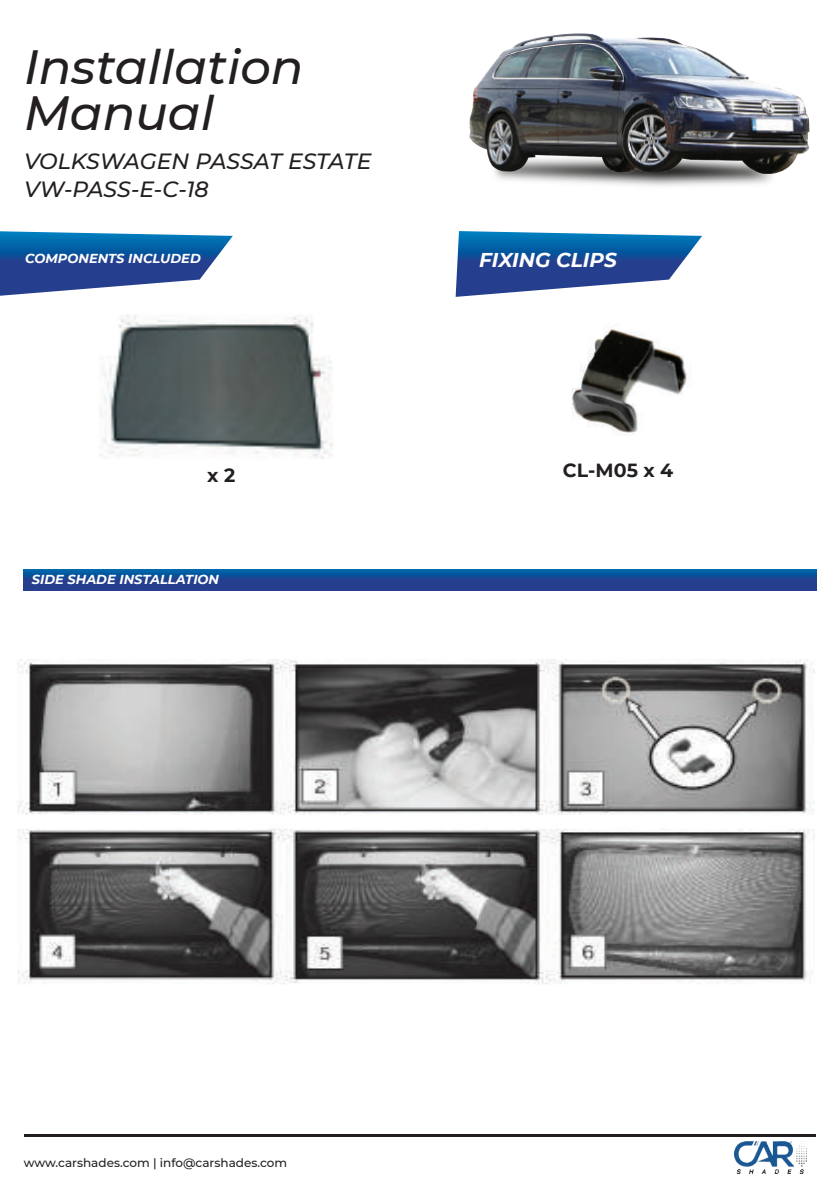
<style>
.page{position:relative;width:840px;height:1191px;background:#fff}
.page>*{position:absolute;margin:0;border:0;box-sizing:border-box;transform-origin:0 0}
.t1{font:italic 500 48px/46px "Montserrat";color:#231f20}
.t2{font:italic 500 22px/28px "Montserrat";color:#231f20}
.t3{font:italic 700 20px "Montserrat";color:#fff}
.t4{font:700 19px "Montserrat";color:#231f20}
.t5{font:italic 700 13px "Montserrat";color:#fff}
.t6{font:500 12px "Montserrat";color:#231f20}
</style>
<div class="page">
<img style="left:100px;top:314px;width:233px;height:145px">
<img style="left:17px;top:659px;width:797px;height:326px">
<img style="left:571px;top:323px;width:120px;height:111px">
<svg style="left:0;top:231px;width:233px;height:65px"></svg>
<hr style="left:24px;top:1134px;width:791px;height:2px;background:#231f20">
<svg style="left:24px;top:569px;width:791px;height:21px;background:#174a95"></svg>
<img style="left:734px;top:1141px;width:72px;height:32px">
<svg style="left:455px;top:286px;width:134px;height:11px"></svg>
<img style="left:456px;top:33px;width:354px;height:253px">
<h1 class="t1" style="left:24px;top:42px;width:281px">Installation<br>Manual</h1>
<h2 class="t2" style="left:24px;top:147px;width:349px">VOLKSWAGEN PASSAT ESTATE<br>VW-PASS-E-C-18</h2>
<p class="t5" style="left:25px;top:248px;width:177px">COMPONENTS INCLUDED</p>
<h3 class="t3" style="left:479px;top:245px;width:139px">FIXING CLIPS</h3>
<h3 class="t4" style="left:207px;top:461px;width:29px">x 2</h3>
<h3 class="t4" style="left:562px;top:457px;width:112px">CL-M05 x 4</h3>
<p class="t5" style="left:32px;top:570px;width:189px">SIDE SHADE INSTALLATION</p>
<p class="t6" style="left:24px;top:1154px;width:265px">www.carshades.com | info@carshades.com</p>
</div>
